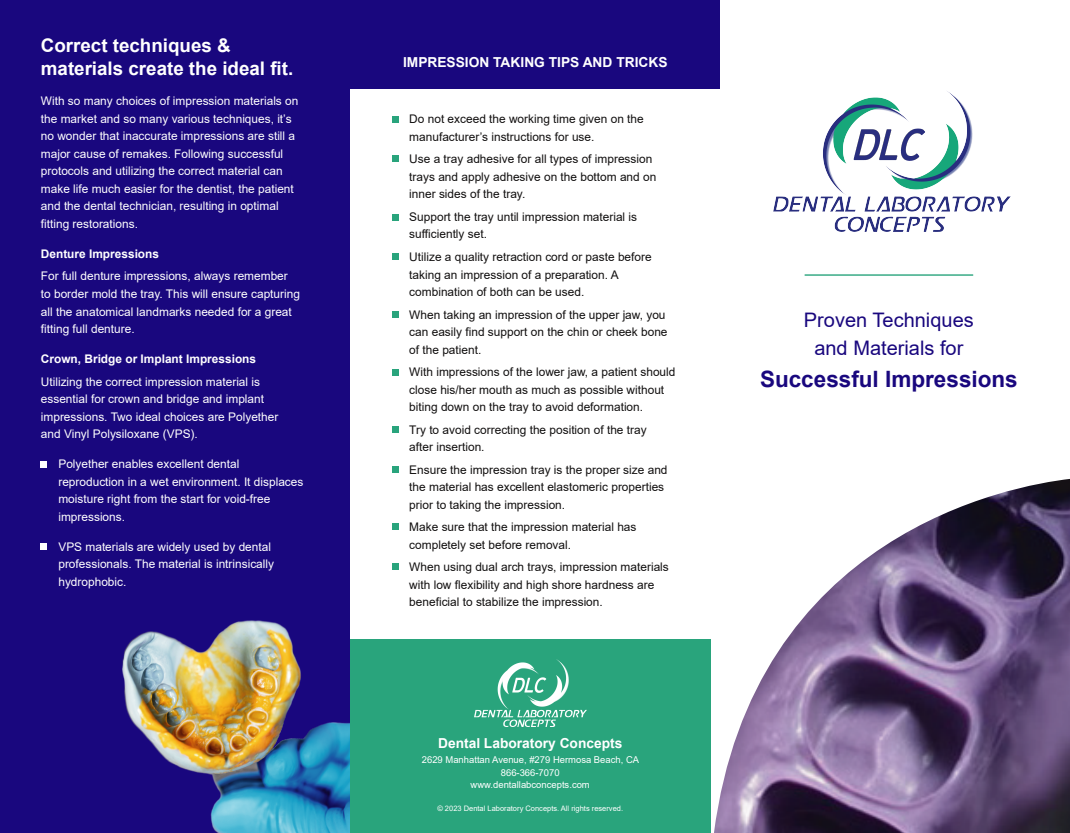
<style>
.page{position:relative;width:1070px;height:833px;background:#fff}
.page>*{position:absolute;margin:0;border:0;box-sizing:border-box;transform-origin:0 0}
.t1{font:700 22.5px "Arial";color:#19077e}
.t2{font:20px/28.8px "Arial";color:#19077e;text-align:center}
.t3{font:700 18.75px/23.8px "Arial";color:#fff}
.t4{font:700 13.75px "Arial";color:#fff}
.t5{font:11.88px/17.5px "Arial";color:#110f0f}
.t6{font:11.88px/17.5px "Arial";color:#fff}
.t7{font:700 11.88px "Arial";color:#fff}
.t8{font:9.5px/12.5px "Arial";color:#fff;text-align:center}
.t9{font:7.5px "Arial";color:#fff}
</style>
<div class="page">
<div style="left:0;top:0;width:350px;height:832px;background:#19077e"></div>
<div style="left:350px;top:0;width:369px;height:88px;background:#19077e"></div>
<div style="left:350px;top:639px;width:360px;height:193px;background:#29a47c"></div>
<svg style="left:41px;top:462px;width:6px;height:6px"></svg>
<svg style="left:41px;top:543px;width:6px;height:6px"></svg>
<svg style="left:392px;top:466px;width:6px;height:6px"></svg>
<svg style="left:392px;top:523px;width:6px;height:6px"></svg>
<svg style="left:392px;top:563px;width:6px;height:6px"></svg>
<svg style="left:392px;top:254px;width:6px;height:6px"></svg>
<svg style="left:392px;top:426px;width:6px;height:6px"></svg>
<svg style="left:392px;top:369px;width:6px;height:6px"></svg>
<svg style="left:392px;top:311px;width:6px;height:6px"></svg>
<svg style="left:392px;top:156px;width:6px;height:6px"></svg>
<svg style="left:392px;top:117px;width:6px;height:6px"></svg>
<svg style="left:392px;top:214px;width:6px;height:6px"></svg>
<hr style="left:804px;top:274px;width:169px;height:2px;background:#29a47c">
<img style="left:122px;top:620px;width:227px;height:212px">
<img style="left:714px;top:479px;width:355px;height:353px">
<img style="left:773px;top:91px;width:237px;height:140px">
<img style="left:474px;top:659px;width:112px;height:67px">
<h3 class="t3" style="left:41px;top:33px;width:254px">Correct techniques &amp; materials create the ideal fit.</h3>
<p class="t6" style="left:41px;top:92px;width:259px">With so many choices of impression materials on the market and so many various techniques, it’s no wonder that inaccurate impressions are still a major cause of remakes. Following successful protocols and utilizing the correct material can make life much easier for the dentist, the patient and the dental technician, resulting in optimal fitting restorations.</p>
<p class="t7" style="left:41px;top:245px;width:120px">Denture Impressions</p>
<p class="t6" style="left:41px;top:267px;width:260px">For full denture impressions, always remember to border mold the tray. This will ensure capturing all the anatomical landmarks needed for a great fitting full denture.</p>
<p class="t7" style="left:41px;top:350px;width:217px">Crown, Bridge or Implant Impressions</p>
<p class="t6" style="left:41px;top:372px;width:239px">Utilizing the correct impression material is essential for crown and bridge and implant impressions. Two ideal choices are Polyether and Vinyl Polysiloxane (VPS).</p>
<p class="t6" style="left:58px;top:455px;width:246px">Polyether enables excellent dental reproduction in a wet environment. It displaces moisture right from the start for void-free impressions.</p>
<p class="t6" style="left:58px;top:537px;width:217px">VPS materials are widely used by dental professionals. The material is intrinsically hydrophobic.</p>
<p class="t4" style="left:403px;top:53px;width:266px">IMPRESSION TAKING TIPS AND TRICKS</p>
<p class="t5" style="left:409px;top:110px;width:236px">Do not exceed the working time given on the manufacturer’s instructions for use.</p>
<p class="t5" style="left:409px;top:150px;width:248px">Use a tray adhesive for all types of impression trays and apply adhesive on the bottom and on inner sides of the tray.</p>
<p class="t5" style="left:409px;top:208px;width:229px">Support the tray until impression material is sufficiently set.</p>
<p class="t5" style="left:409px;top:248px;width:244px">Utilize a quality retraction cord or paste before taking an impression of a preparation. A combination of both can be used.</p>
<p class="t5" style="left:409px;top:305px;width:260px">When taking an impression of the upper jaw, you can easily find support on the chin or cheek bone of the patient.</p>
<p class="t5" style="left:409px;top:363px;width:267px">With impressions of the lower jaw, a patient should close his/her mouth as much as possible without biting down on the tray to avoid deformation.</p>
<p class="t5" style="left:409px;top:420px;width:239px">Try to avoid correcting the position of the tray after insertion.</p>
<p class="t5" style="left:409px;top:460px;width:260px">Ensure the impression tray is the proper size and the material has excellent elastomeric properties prior to taking the impression.</p>
<p class="t5" style="left:409px;top:518px;width:229px">Make sure that the impression material has completely set before removal.</p>
<p class="t5" style="left:409px;top:558px;width:261px">When using dual arch trays, impression materials with low flexibility and high shore hardness are beneficial to stabilize the impression.</p>
<p class="t4" style="left:438px;top:733px;width:186px">Dental Laboratory Concepts</p>
<p class="t8" style="left:422px;top:753px;width:219px">2629 Manhattan Avenue, #279 Hermosa Beach, CA<br>866-366-7070<br>www.dentallabconcepts.com</p>
<p class="t9" style="left:437px;top:802px;width:187px">© 2023 Dental Laboratory Concepts. All rights reserved.</p>
<h2 class="t2" style="left:803px;top:305px;width:171px">Proven Techniques and Materials for</h2>
<h1 class="t1" style="left:759px;top:363px;width:259px">Successful Impressions</h1>
</div>
